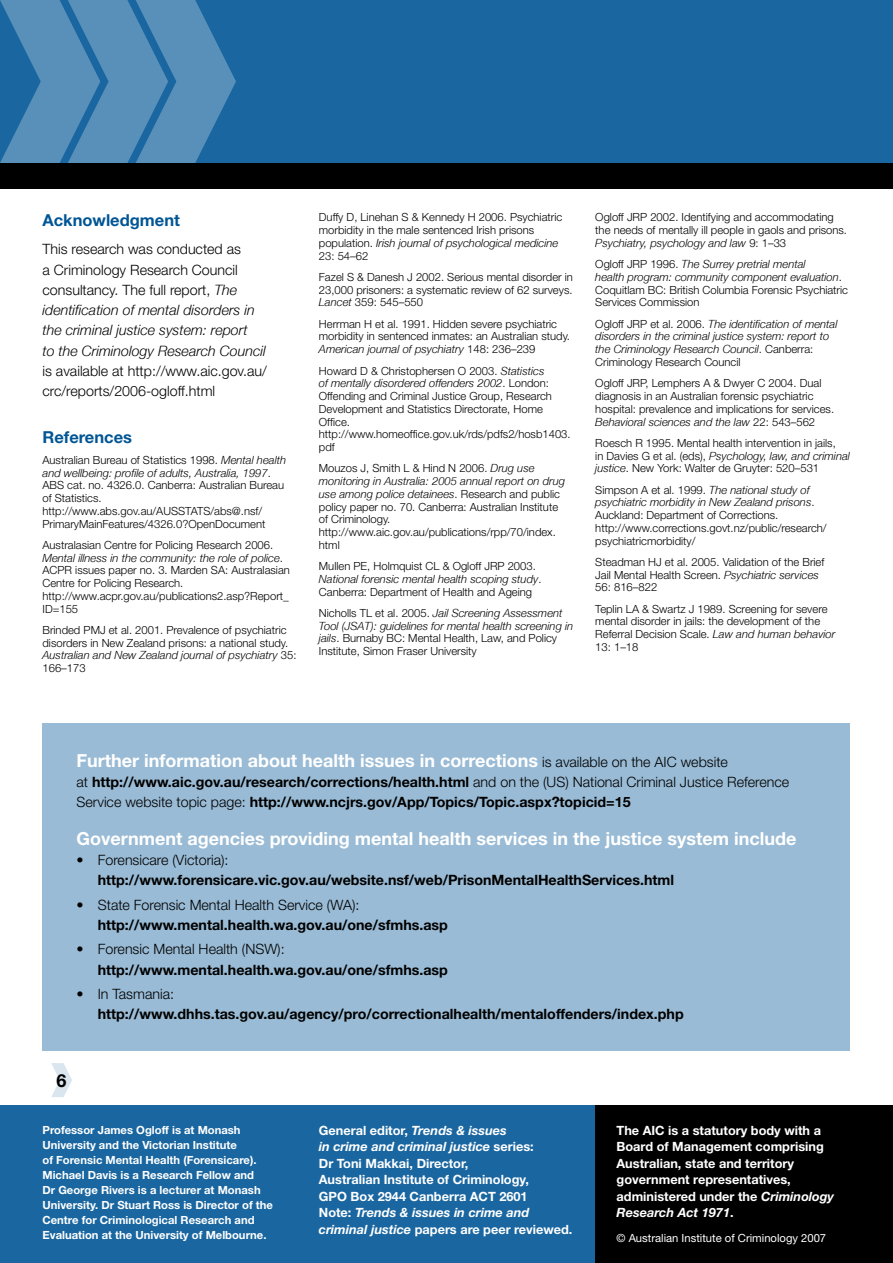
<style>
.page{position:relative;width:893px;height:1263px;background:#fff}
.page>*{position:absolute;margin:0;border:0;box-sizing:border-box;transform-origin:0 0}
.text{font:700 18px "Helvetica Neue LT";color:#fff}
.heading_1{font:700 16.5px "Helvetica Neue LT";color:#005595}
.bullets{font:700 14.25px/20.2px "Helvetica Neue LT";color:#000}
.text-2{font:300 14.25px/20.2px "Helvetica Neue LT";color:#000}
.text-3{font:700 14.25px/20.2px "Helvetica Neue LT";color:#000}
.t1{font:700 12.75px/16.5px "Helvetica Neue LT";color:#fff}
.t2{font:italic 700 12.75px/16.5px "Helvetica Neue LT";color:#fff}
.references{font:300 11.25px/12.8px "Helvetica Neue LT";color:#000}
.author_blurb_back_pa{font:700 11.25px/15px "Helvetica Neue LT";color:#fff}
.references-2{font:italic 300 11.25px/12.8px "Helvetica Neue LT";color:#000}
.text-4{font:11.25px "Helvetica Neue LT";color:#fff}
.s1{font-style:italic}
.s2{font-style:normal}
.s3{font-weight:300;font-size:14.25px;color:#000}
.s4{font-weight:300}
</style>
<div class="page">
<div style="left:0;top:1106px;width:595px;height:157px;background:#1a66a0"></div>
<div style="left:0;top:0;width:893px;height:164px;background:#1a66a0"></div>
<svg style="left:0;top:0;width:236px;height:164px"></svg>
<div style="left:595px;top:1106px;width:298px;height:157px;background:#000"></div>
<div style="left:0;top:164px;width:893px;height:25px;background:#000"></div>
<svg style="left:51px;top:1063px;width:21px;height:34px"></svg>
<hr style="left:892px;top:189px;width:1px;height:243px;background:#ccddea">
<div style="left:43px;top:723px;width:807px;height:327px;background:#99bbd5"></div>
<p class="heading_1" style="left:43px;top:209px;width:139px">Acknowledgment</p>
<p class="text-2" style="left:43px;top:239px;width:226px">This research was conducted as<br>a Criminology Research Council consultancy. The full report, <span class="s1">The identification of mental disorders in the criminal justice system: report<br>to the Criminology Research Council </span>is available at http://www.aic.gov.au/ crc/reports/2006-ogloff.html</p>
<p class="heading_1" style="left:43px;top:426px;width:91px">References</p>
<p class="references" style="left:43px;top:453px;width:245px">Australian Bureau of Statistics 1998. <span class="s1">Mental health and wellbeing: profile of adults, Australia, 1997</span>.<br>ABS cat. no. 4326.0. Canberra: Australian Bureau of Statistics. http://www.abs.gov.au/AUSSTATS/abs@.nsf/ PrimaryMainFeatures/4326.0?OpenDocument</p>
<p class="references" style="left:43px;top:538px;width:249px">Australasian Centre for Policing Research 2006.<br><span class="s1">Mental illness in the community: the role of police</span>.<br>ACPR issues paper no. 3. Marden SA: Australasian Centre for Policing Research. http://www.acpr.gov.au/publications2.asp?Report_ ID=155</p>
<p class="references" style="left:43px;top:623px;width:256px">Brinded PMJ et al. 2001. Prevalence of psychiatric disorders in New Zealand prisons: a national study.<br><span class="s1">Australian and New Zealand journal of psychiatry</span> 35:<br>166–173</p>
<p class="references" style="left:319px;top:211px;width:245px">Duffy D, Linehan S &amp; Kennedy H 2006. Psychiatric morbidity in the male sentenced Irish prisons population. <span class="s1">Irish journal of psychological medicine </span>23: 54–62</p>
<p class="references" style="left:319px;top:270px;width:256px;text-align:justify">Fazel S &amp; Danesh J 2002. Serious mental disorder in 23,000 prisoners: a systematic review of 62 surveys.<br><span class="s1">Lancet</span> 359: 545–550</p>
<p class="references" style="left:319px;top:317px;width:253px">Herrman H et al. 1991. Hidden severe psychiatric morbidity in sentenced inmates: an Australian study.<br><span class="s1">American journal of psychiatry</span> 148: 236–239</p>
<p class="references" style="left:319px;top:364px;width:253px">Howard D &amp; Christophersen O 2003. <span class="s1">Statistics<br>of mentally disordered offenders 2002</span>. London:<br>Offending and Criminal Justice Group, Research Development and Statistics Directorate, Home Office. http://www.homeoffice.gov.uk/rds/pdfs2/hosb1403. pdf</p>
<p class="references" style="left:319px;top:462px;width:248px">Mouzos J, Smith L &amp; Hind N 2006. <span class="s1">Drug use monitoring in Australia: 2005 annual report on drug use among police detainees</span>. Research and public policy paper no. 70. Canberra: Australian Institute of Criminology. http://www.aic.gov.au/publications/rpp/70/index. html</p>
<p class="references" style="left:319px;top:559px;width:224px">Mullen PE, Holmquist CL &amp; Ogloff JRP 2003.<br><span class="s1">National forensic mental health scoping study</span>.<br>Canberra: Department of Health and Ageing</p>
<p class="references" style="left:319px;top:606px;width:256px">Nicholls TL et al. 2005. <span class="s1">Jail Screening Assessment Tool (JSAT): guidelines for mental health screening in jails</span>. Burnaby BC: Mental Health, Law, and Policy Institute, Simon Fraser University</p>
<p class="references" style="left:595px;top:211px;width:253px">Ogloff JRP 2002. Identifying and accommodating the needs of mentally ill people in gaols and prisons.<br><span class="s1">Psychiatry, psychology and law</span> 9: 1–33</p>
<p class="references" style="left:595px;top:258px;width:254px">Ogloff JRP 1996. <span class="s1">The Surrey pretrial mental<br>health program: community component evaluation</span>.<br>Coquitlam BC: British Columbia Forensic Psychiatric Services Commission</p>
<p class="references-2" style="left:595px;top:317px;width:244px"><span class="s2">Ogloff JRP et al. 2006.</span> The identification of mental disorders in the criminal justice system: report to the Criminology Research Council<span class="s2">. Canberra:<br>Criminology Research Council</span></p>
<p class="references" style="left:595px;top:377px;width:240px">Ogloff JRP, Lemphers A &amp; Dwyer C 2004. Dual diagnosis in an Australian forensic psychiatric hospital: prevalence and implications for services.<br><span class="s1">Behavioral sciences and the law</span> 22: 543–562</p>
<p class="references" style="left:595px;top:436px;width:256px">Roesch R 1995. Mental health intervention in jails,<br>in Davies G et al. (eds), <span class="s1">Psychology, law, and criminal justice</span>. New York: Walter de Gruyter: 520–531</p>
<p class="references" style="left:595px;top:483px;width:233px">Simpson A et al. 1999. <span class="s1">The national study of psychiatric morbidity in New Zealand prisons</span>.<br>Auckland: Department of Corrections. http://www.corrections.govt.nz/public/research/ psychiatricmorbidity/</p>
<p class="references" style="left:595px;top:555px;width:231px">Steadman HJ et al. 2005. Validation of the Brief<br>Jail Mental Health Screen. <span class="s1">Psychiatric services<br></span>56: 816–822</p>
<p class="references" style="left:595px;top:602px;width:242px">Teplin LA &amp; Swartz J 1989. Screening for severe mental disorder in jails: the development of the Referral Decision Scale. <span class="s1">Law and human behavior </span>13: 1–18</p>
<p class="text" style="left:77px;top:749px;width:653px">Further information about health issues in corrections <span class="s3">is available on the AIC website</span></p>
<p class="text-3" style="left:77px;top:771px;width:714px"><span class="s4">at</span> http://www.aic.gov.au/research/corrections/health.html <span class="s4">and on the (US) National Criminal Justice Reference<br>Service website topic page:</span> http://www.ncjrs.gov/App/Topics/Topic.aspx?topicid=15</p>
<p class="text" style="left:77px;top:827px;width:721px">Government agencies providing mental health services in the justice system include</p>
<p class="bullets" style="left:98px;top:849px;width:578px"><span class="s4">Forensicare (Victoria): </span>http://www.forensicare.vic.gov.au/website.nsf/web/PrisonMentalHealthServices.html</p>
<p class="bullets" style="left:98px;top:894px;width:352px"><span class="s4">State Forensic Mental Health Service (WA): </span>http://www.mental.health.wa.gov.au/one/sfmhs.asp</p>
<p class="bullets" style="left:98px;top:939px;width:352px"><span class="s4">Forensic Mental Health (NSW): </span>http://www.mental.health.wa.gov.au/one/sfmhs.asp</p>
<p class="bullets" style="left:98px;top:983px;width:587px"><span class="s4">In Tasmania: </span>http://www.dhhs.tas.gov.au/agency/pro/correctionalhealth/mentaloffenders/index.php</p>
<p class="text-2" style="left:77px;top:849px;width:9px">•</p>
<p class="text-2" style="left:77px;top:894px;width:9px">•</p>
<p class="text-2" style="left:77px;top:939px;width:9px">•</p>
<p class="text-2" style="left:77px;top:983px;width:9px">•</p>
<p class="author_blurb_back_pa" style="left:43px;top:1122px;width:232px">Professor James Ogloff is at Monash University and the Victorian Institute<br>of Forensic Mental Health (Forensicare).<br>Michael Davis is a Research Fellow and<br>Dr George Rivers is a lecturer at Monash University. Dr Stuart Ross is Director of the Centre for Criminological Research and Evaluation at the University of Melbourne.</p>
<p class="t1" style="left:319px;top:1122px;width:216px">General editor, <span class="s1">Trends &amp; issues<br>in crime and criminal justice</span> series:<br>Dr Toni Makkai, Director,<br>Australian Institute of Criminology,<br>GPO Box 2944 Canberra ACT 2601</p>
<p class="t2" style="left:319px;top:1204px;width:255px"><span class="s2">Note:</span> Trends &amp; issues in crime and criminal justice <span class="s2">papers are peer reviewed.</span></p>
<p class="t1" style="left:616px;top:1122px;width:219px">The AIC is a statutory body with a<br>Board of Management comprising<br>Australian, state and territory government representatives, administered under the <span class="s1">Criminology<br>Research Act 1971</span>.</p>
<p class="text-4" style="left:616px;top:1231px;width:211px">© Australian Institute of Criminology 2007</p>
</div>
